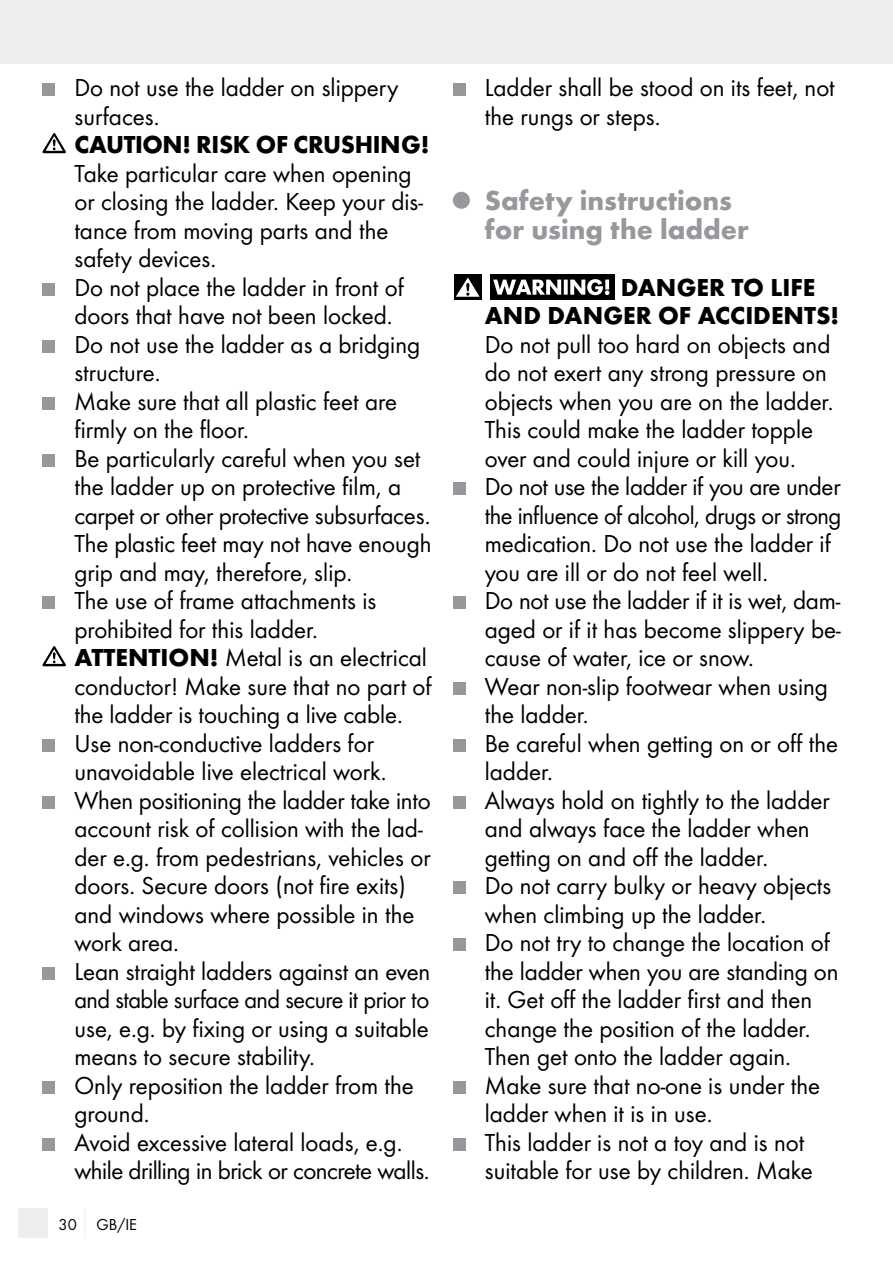
<style>
.page{position:relative;width:893px;height:1263px;background:#fff}
.page>*{position:absolute;margin:0;border:0;box-sizing:border-box;transform-origin:0 0}
.t1{font:700 28.5px/28.5px "Futura";color:#97979c}
.t2{font:25.5px/28.5px "Futura Boo";color:#000}
.t3{font:700 25.5px/28.5px "Futura";color:#000}
.t4{font:16.5px "Futura Boo";color:#000}
.s1{font-family:"Futura";font-weight:700}
</style>
<div class="page">
<div style="left:0;top:0;width:893px;height:64px;background:#eceeef"></div>
<div style="left:18px;top:1209px;width:29px;height:29px;background:#eceeef"></div>
<svg style="left:84px;top:1209px;width:1px;height:29px"></svg>
<div style="left:43px;top:83px;width:12px;height:13px;background:#97979c"></div>
<svg style="left:43px;top:133px;width:23px;height:20px"></svg>
<div style="left:43px;top:283px;width:12px;height:13px;background:#97979c"></div>
<div style="left:43px;top:340px;width:12px;height:13px;background:#97979c"></div>
<div style="left:43px;top:397px;width:12px;height:13px;background:#97979c"></div>
<div style="left:43px;top:454px;width:12px;height:13px;background:#97979c"></div>
<div style="left:43px;top:596px;width:12px;height:13px;background:#97979c"></div>
<svg style="left:43px;top:646px;width:23px;height:20px"></svg>
<div style="left:43px;top:739px;width:12px;height:13px;background:#97979c"></div>
<div style="left:43px;top:796px;width:12px;height:13px;background:#97979c"></div>
<div style="left:43px;top:967px;width:12px;height:13px;background:#97979c"></div>
<div style="left:43px;top:1081px;width:12px;height:13px;background:#97979c"></div>
<div style="left:43px;top:1138px;width:12px;height:13px;background:#97979c"></div>
<div style="left:453px;top:83px;width:13px;height:13px;background:#97979c"></div>
<div style="left:453px;top:192px;width:17px;height:17px;background:#97979c;border-radius:50%"></div>
<div style="left:490px;top:274px;width:124px;height:26px;background:#000"></div>
<div style="left:454px;top:274px;width:27px;height:26px;background:#000"></div>
<svg style="left:456px;top:277px;width:24px;height:20px"></svg>
<svg style="left:493px;top:279px;width:116px;height:16px"></svg>
<div style="left:453px;top:482px;width:13px;height:13px;background:#97979c"></div>
<div style="left:453px;top:596px;width:13px;height:13px;background:#97979c"></div>
<div style="left:453px;top:682px;width:13px;height:13px;background:#97979c"></div>
<div style="left:453px;top:739px;width:13px;height:13px;background:#97979c"></div>
<div style="left:453px;top:796px;width:13px;height:13px;background:#97979c"></div>
<div style="left:453px;top:881px;width:13px;height:13px;background:#97979c"></div>
<div style="left:453px;top:938px;width:13px;height:13px;background:#97979c"></div>
<div style="left:453px;top:1081px;width:13px;height:13px;background:#97979c"></div>
<div style="left:453px;top:1138px;width:13px;height:13px;background:#97979c"></div>
<p class="t2" style="left:74px;top:73px;width:325px">Do not use the ladder on slippery surfaces.</p>
<p class="t3" style="left:74px;top:130px;width:357px">CAUTION! RISK OF CRUSHING!</p>
<p class="t2" style="left:74px;top:159px;width:359px">Take particular care when opening or closing the ladder. Keep your dis&shy;tance from moving parts and the safety devices.<br>Do not place the ladder in front of doors that have not been locked.<br>Do not use the ladder as a bridging structure.<br>Make sure that all plastic feet are firmly on the floor.<br>Be particularly careful when you set the ladder up on protective film, a carpet or other protective subsurfaces.<br>The plastic feet may not have enough grip and may, therefore, slip.<br>The use of frame attachments is prohibited for this ladder.<br><span class="s1">ATTENTION!</span> Metal is an electrical conductor! Make sure that no part of the ladder is touching a live cable.<br>Use non-conductive ladders for unavoidable live electrical work.<br>When positioning the ladder take into account risk of collision with the lad&shy;der e.g. from pedestrians, vehicles or doors. Secure doors (not fire exits) and windows where possible in the work area.<br>Lean straight ladders against an even and stable surface and secure it prior to use, e.g. by fixing or using a suitable means to secure stability.<br>Only reposition the ladder from the ground.<br>Avoid excessive lateral loads, e.g. while drilling in brick or concrete walls.</p>
<p class="t4" style="left:59px;top:1214px;width:80px">30 GB/IE</p>
<p class="t2" style="left:485px;top:73px;width:352px">Ladder shall be stood on its feet, not the rungs or steps.</p>
<p class="t1" style="left:485px;top:186px;width:266px">Safety instructions for using the ladder</p>
<p class="t3" style="left:485px;top:273px;width:356px;text-indent:136px">DANGER TO LIFE<br>AND DANGER OF ACCIDENTS!</p>
<p class="t2" style="left:485px;top:330px;width:358px">Do not pull too hard on objects and do not exert any strong pressure on objects when you are on the ladder.<br>This could make the ladder topple over and could injure or kill you.<br>Do not use the ladder if you are under the influence of alcohol, drugs or strong medication. Do not use the ladder if you are ill or do not feel well.<br>Do not use the ladder if it is wet, dam&shy;aged or if it has become slippery be&shy;cause of water, ice or snow.<br>Wear non-slip footwear when using the ladder.<br>Be careful when getting on or off the ladder.<br>Always hold on tightly to the ladder and always face the ladder when getting on and off the ladder.<br>Do not carry bulky or heavy objects when climbing up the ladder.<br>Do not try to change the location of the ladder when you are standing on it. Get off the ladder first and then change the position of the ladder.<br>Then get onto the ladder again.<br>Make sure that no-one is under the ladder when it is in use.<br>This ladder is not a toy and is not suitable for use by children. Make</p>
</div>
